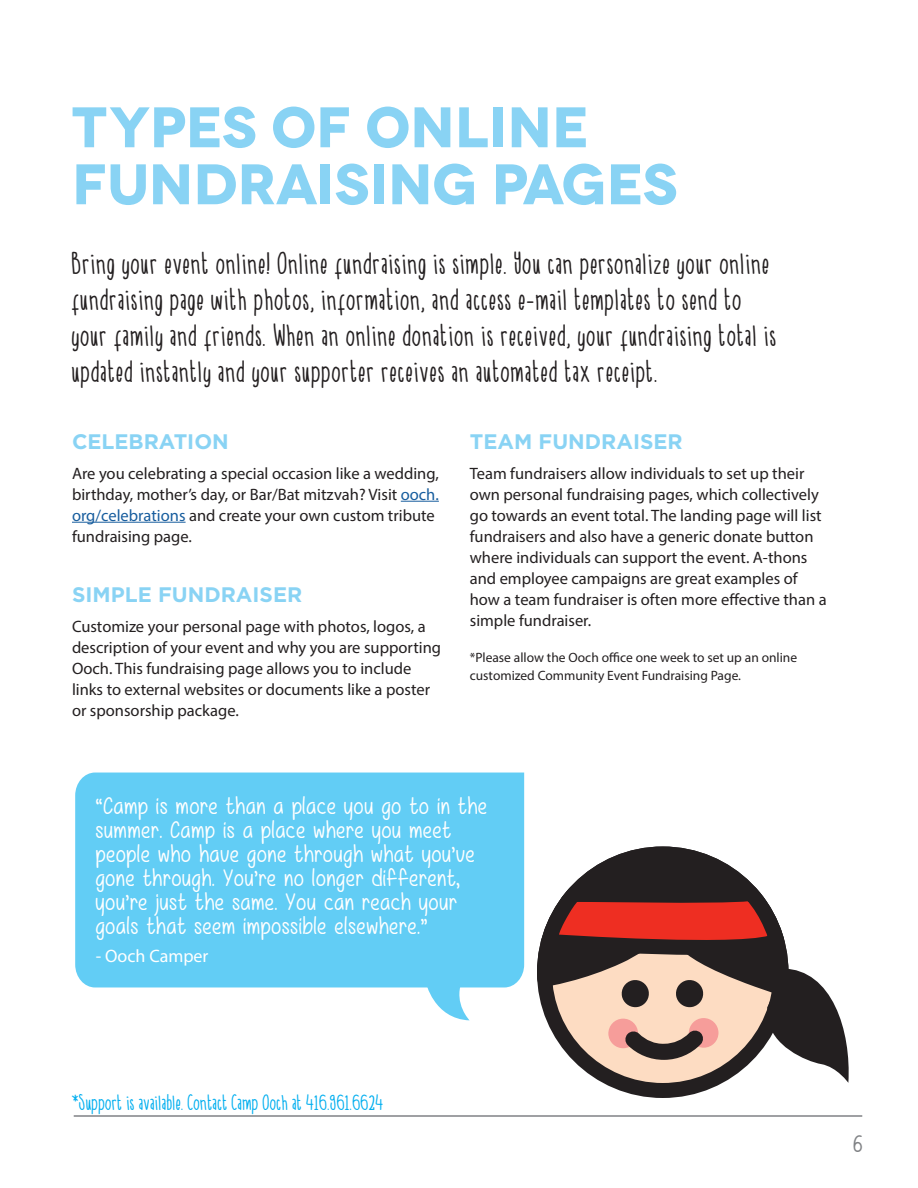
<style>
.page{position:relative;width:918px;height:1188px;background:#fff}
.page>*{position:absolute;margin:0;border:0;box-sizing:border-box;transform-origin:0 0}
.t1{font:700 57px/57px "Novecentowide";letter-spacing:-.005em;color:#89d3f4}
.Paragraph_Style_1{font:30px/36px "A Dayin September";letter-spacing:.06em;color:#231f20}
.Paragraph_Style_1-2{font:24px "Mf Really Awesome";color:#fff}
.Paragraph_Style_1-3{font:21px "A Dayin September";letter-spacing:.04em;color:#00aeef}
.Paragraph_Style_1-4{font:700 21px "Gotham";color:#89d3f4}
.Paragraph_Style_1-5{font:18px "Myriad Pro";color:#fff}
.Paragraph_Style_1-6{font:16.5px/21px "Myriad Pro";color:#231f20}
.Paragraph_Style_1-7{font:13.5px/18px "Myriad Pro";color:#231f20}
.s1{color:#175d9e}
</style>
<div class="page">
<div style="left:75px;top:773px;width:449px;height:214px;background:#62cdf5"></div>
<svg style="left:426px;top:982px;width:44px;height:38px"></svg>
<hr style="left:401px;top:501px;width:38px;height:1px;background:#175d9e">
<hr style="left:72px;top:522px;width:114px;height:1px;background:#175d9e">
<svg style="left:603px;top:846px;width:119px;height:252px"></svg>
<svg style="left:537px;top:855px;width:312px;height:228px"></svg>
<hr style="left:74px;top:1115px;width:788px;height:2px;background:#808285">
<svg style="left:468px;top:796px;width:19px;height:18px"></svg>
<svg style="left:466px;top:850px;width:8px;height:12px"></svg>
<div style="left:96px;top:796px;width:364px;height:144px;background:#62cdf5"></div>
<p class="t1" style="left:72px;top:99px;width:607px">TYPES OF ONLINE<br>FUNDRAISING PAGES</p>
<p class="Paragraph_Style_1" style="left:72px;top:247px;width:705px">Bring your event online! Online fundraising is simple. You can personalize your online fundraising page with photos, information, and access e-mail templates to send to your family and friends. When an online donation is received, your fundraising total is updated instantly and your supporter receives an automated tax receipt.</p>
<p class="Paragraph_Style_1-4" style="left:72px;top:427px;width:158px">CELEBRATION</p>
<p class="Paragraph_Style_1-6" style="left:72px;top:462px;width:368px">Are you celebrating a special occasion like a wedding, birthday, mother’s day, or Bar/Bat mitzvah? Visit <span class="s1">ooch. org/celebrations</span> and create your own custom tribute fundraising page.</p>
<p class="Paragraph_Style_1-4" style="left:72px;top:580px;width:232px">SIMPLE FUNDRAISER</p>
<p class="Paragraph_Style_1-6" style="left:72px;top:615px;width:371px">Customize your personal page with photos, logos, a description of your event and why you are supporting Ooch. This fundraising page allows you to include links to external websites or documents like a poster or sponsorship package.</p>
<p class="Paragraph_Style_1-4" style="left:470px;top:427px;width:214px">TEAM FUNDRAISER</p>
<p class="Paragraph_Style_1-6" style="left:470px;top:462px;width:358px">Team fundraisers allow individuals to set up their own personal fundraising pages, which collectively go towards an event total. The landing page will list fundraisers and also have a generic donate button where individuals can support the event. A-thons and employee campaigns are great examples of how a team fundraiser is often more effective than a simple fundraiser.</p>
<p class="Paragraph_Style_1-7" style="left:470px;top:648px;width:329px">*Please allow the Ooch office one week to set up an online customized Community Event Fundraising Page.</p>
<p class="Paragraph_Style_1-2" style="left:160px;top:792px;width:107px">▲ □ ▼ ■</p>
<p class="Paragraph_Style_1-2" style="left:303px;top:792px;width:166px">● □◆ □ ▼□ ■ ▼</p>
<p class="Paragraph_Style_1-2" style="left:181px;top:840px;width:163px">□ ❖ □■ ▼ □◆</p>
<p class="Paragraph_Style_1-2" style="left:405px;top:840px;width:62px">▼ □◆❖</p>
<p class="Paragraph_Style_1-2" style="left:106px;top:864px;width:87px">□■ ▼ □◆</p>
<p class="Paragraph_Style_1-2" style="left:285px;top:864px;width:52px">■□ ●□■</p>
<p class="Paragraph_Style_1-2" style="left:160px;top:888px;width:81px">◆▲▼ ▼ ▲</p>
<p class="Paragraph_Style_1-2" style="left:297px;top:888px;width:59px">□◆ ■</p>
<p class="Paragraph_Style_1-2" style="left:106px;top:912px;width:98px">□●▲ ▼ ▼ ▲</p>
<p class="Paragraph_Style_1-2" style="left:272px;top:912px;width:86px">□▲▲ ● ●▲</p>
<p class="Paragraph_Style_1-5" style="left:96px;top:945px;width:114px">- Ooch Camper</p>
<p class="Paragraph_Style_1-3" style="left:72px;top:1093px;width:313px">*Support is available. Contact Camp Ooch at 416.961.6624</p>
</div>
